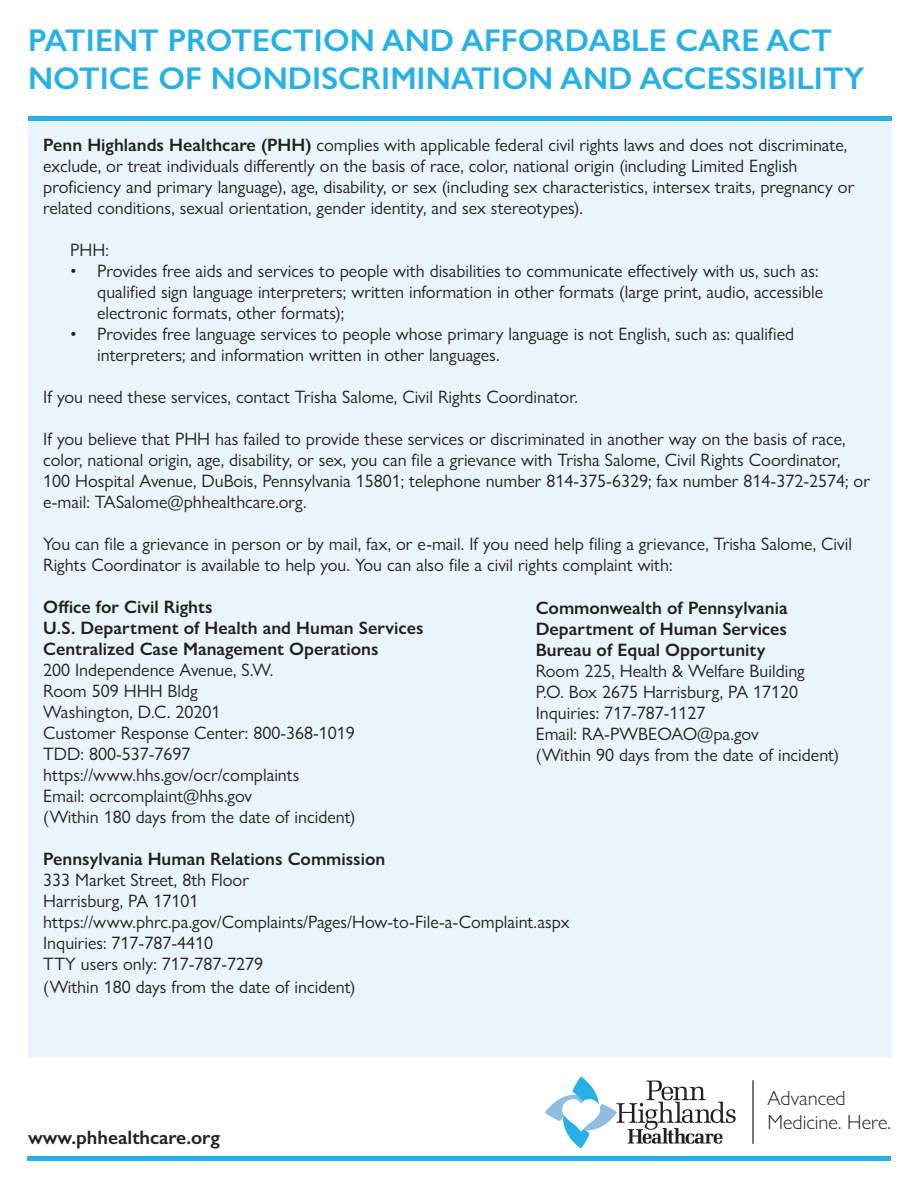
<style>
.page{position:relative;width:918px;height:1188px;background:#fff}
.page>*{position:absolute;margin:0;border:0;box-sizing:border-box;transform-origin:0 0}
.t1{font:600 31.5px/37.8px "Gill Sans";color:#26b1e6}
.t2{font:300 20.55px/24.3px "Gill Sans Nova";color:#231f20}
.t3{font:600 19.5px "Gill Sans";color:#231f20}
.t4{font:18px/21px "Gill Sans Nova";color:#231f20}
.t5{font:600 18px/21px "Gill Sans Nova";color:#231f20}
.s1{font-weight:600}
</style>
<div class="page">
<div style="left:29px;top:119px;width:863px;height:937px;background:#eaf5fb"></div>
<hr style="left:27px;top:1157px;width:864px;height:4px;background:#26b1e6">
<svg style="left:545px;top:1076px;width:191px;height:73px"></svg>
<hr style="left:752px;top:1080px;width:2px;height:64px;background:#231f20">
<div style="left:28px;top:116px;width:864px;height:5px;background:#26b1e6"></div>
<h1 class="t1" style="left:28px;top:21px;width:838px">PATIENT PROTECTION AND AFFORDABLE CARE ACT<br>NOTICE OF NONDISCRIMINATION AND ACCESSIBILITY</h1>
<p class="t4" style="left:43px;top:135px;width:813px"><span class="s1">Penn Highlands Healthcare (PHH)</span> complies with applicable federal civil rights laws and does not discriminate, exclude, or treat individuals differently on the basis of race, color, national origin (including Limited English proficiency and primary language), age, disability, or sex (including sex characteristics, intersex traits, pregnancy or related conditions, sexual orientation, gender identity, and sex stereotypes).</p>
<p class="t4" style="left:70px;top:240px;width:40px">PHH:</p>
<p class="t4" style="left:97px;top:261px;width:728px;text-indent:-27px">• Provides free aids and services to people with disabilities to communicate effectively with us, such as: qualified sign language interpreters; written information in other formats (large print, audio, accessible electronic formats, other formats);</p>
<p class="t4" style="left:97px;top:324px;width:698px;text-indent:-27px">• Provides free language services to people whose primary language is not English, such as: qualified interpreters; and information written in other languages.</p>
<p class="t4" style="left:43px;top:387px;width:536px">If you need these services, contact Trisha Salome, Civil Rights Coordinator.</p>
<p class="t4" style="left:43px;top:429px;width:828px">If you believe that PHH has failed to provide these services or discriminated in another way on the basis of race, color, national origin, age, disability, or sex, you can file a grievance with Trisha Salome, Civil Rights Coordinator, 100 Hospital Avenue, DuBois, Pennsylvania 15801; telephone number 814-375-6329; fax number 814-372-2574; or e-mail: TASalome@phhealthcare.org.</p>
<p class="t4" style="left:43px;top:534px;width:810px">You can file a grievance in person or by mail, fax, or e-mail. If you need help filing a grievance, Trisha Salome, Civil<br>Rights Coordinator is available to help you. You can also file a civil rights complaint with:</p>
<p class="t5" style="left:43px;top:597px;width:382px">Office for Civil Rights<br>U.S. Department of Health and Human Services<br>Centralized Case Management Operations</p>
<p class="t4" style="left:43px;top:660px;width:314px">200 Independence Avenue, S.W.<br>Room 509 HHH Bldg<br>Washington, D.C. 20201<br>Customer Response Center: 800-368-1019<br>TDD: 800-537-7697 https://www.hhs.gov/ocr/complaints<br>Email: ocrcomplaint@hhs.gov<br>(Within 180 days from the date of incident)</p>
<p class="t5" style="left:43px;top:849px;width:344px">Pennsylvania Human Relations Commission</p>
<p class="t4" style="left:43px;top:870px;width:528px">333 Market Street, 8th Floor<br>Harrisburg, PA 17101 https://www.phrc.pa.gov/Complaints/Pages/How-to-File-a-Complaint.aspx Inquiries: 717-787-4410<br>TTY users only: 717-787-7279<br>(Within 180 days from the date of incident)</p>
<p class="t5" style="left:536px;top:597px;width:253px;text-align:justify">Commonwealth of Pennsylvania Department of Human Services Bureau of Equal Opportunity</p>
<p class="t4" style="left:536px;top:660px;width:305px">Room 225, Health &amp; Welfare Building<br>P.O. Box 2675 Harrisburg, PA 17120<br>Inquiries: 717-787-1127<br>Email: RA-PWBEOAO@pa.gov<br>(Within 90 days from the date of incident)</p>
<p class="t3" style="left:28px;top:1125px;width:193px">www.phhealthcare.org</p>
<p class="t2" style="left:767px;top:1086px;width:125px">Advanced<br>Medicine. Here.</p>
</div>
